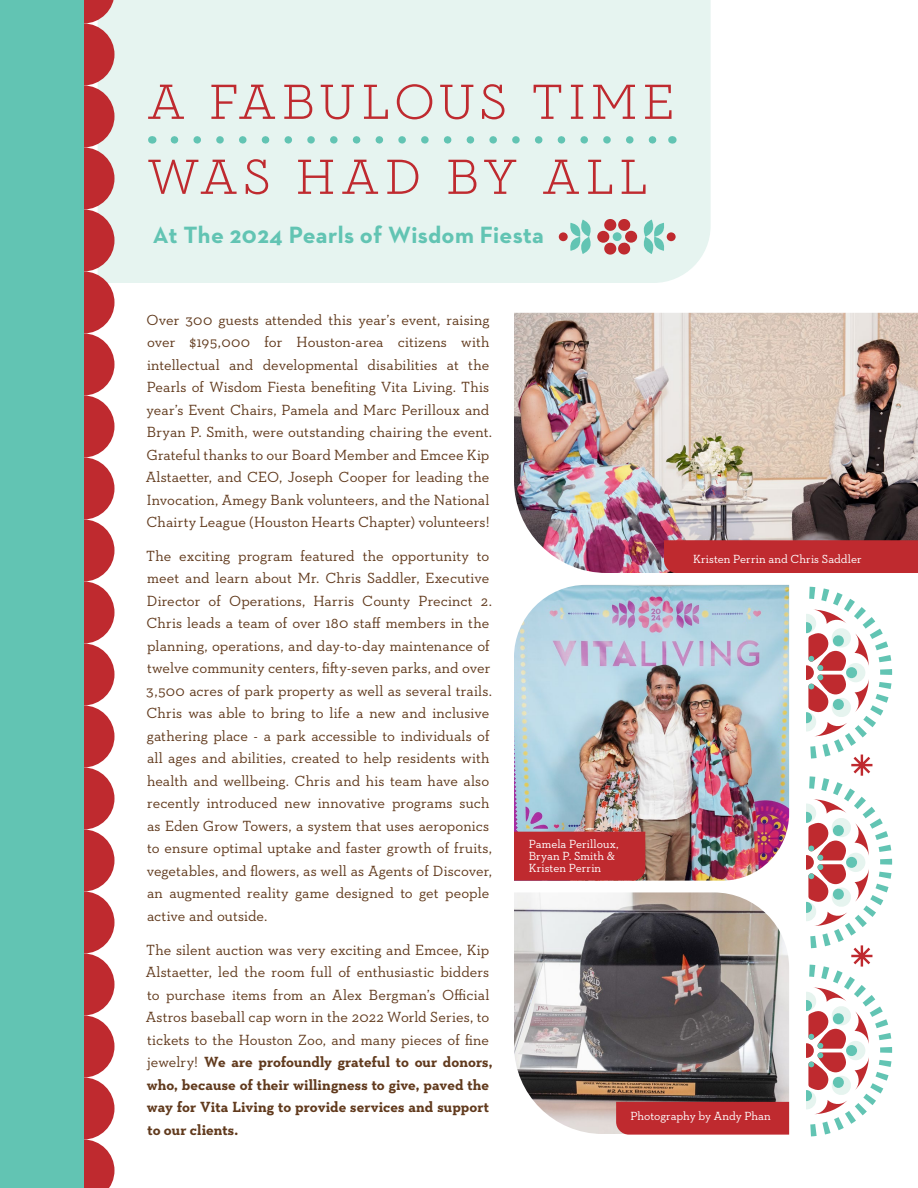
<style>
.page{position:relative;width:918px;height:1188px;background:#fff}
.page>*{position:absolute;margin:0;border:0;box-sizing:border-box;transform-origin:0 0}
.t1{font:300 69px/75px "Neutraface Slab Text";letter-spacing:.035em;color:#bf2a2f}
.t2{font:700 24px "Neutraface 2 Text";letter-spacing:.01em;color:#62c4b3}
.t3{font:15px/22.5px "Neutraface Slab Text";color:#613a1d}
.t4{font:12px/12px "Neutraface Slab Text";color:#fff}
.s1{font-weight:700}
</style>
<div class="page">
<div style="left:98px;top:0;width:613px;height:283px;background:#e6f4f0"></div>
<svg style="left:83px;top:0;width:31px;height:23px"></svg>
<svg style="left:83px;top:1139px;width:31px;height:49px"></svg>
<div style="left:52px;top:1077px;width:62px;height:62px;background:#bf2a2f;border-radius:50%"></div>
<div style="left:52px;top:1015px;width:62px;height:62px;background:#bf2a2f;border-radius:50%"></div>
<div style="left:52px;top:953px;width:62px;height:62px;background:#bf2a2f;border-radius:50%"></div>
<div style="left:52px;top:891px;width:62px;height:62px;background:#bf2a2f;border-radius:50%"></div>
<div style="left:52px;top:829px;width:62px;height:62px;background:#bf2a2f;border-radius:50%"></div>
<div style="left:52px;top:767px;width:62px;height:62px;background:#bf2a2f;border-radius:50%"></div>
<div style="left:52px;top:705px;width:62px;height:62px;background:#bf2a2f;border-radius:50%"></div>
<div style="left:52px;top:643px;width:62px;height:62px;background:#bf2a2f;border-radius:50%"></div>
<div style="left:52px;top:581px;width:62px;height:62px;background:#bf2a2f;border-radius:50%"></div>
<div style="left:52px;top:519px;width:62px;height:62px;background:#bf2a2f;border-radius:50%"></div>
<div style="left:52px;top:457px;width:62px;height:62px;background:#bf2a2f;border-radius:50%"></div>
<div style="left:52px;top:395px;width:62px;height:62px;background:#bf2a2f;border-radius:50%"></div>
<div style="left:52px;top:333px;width:62px;height:62px;background:#bf2a2f;border-radius:50%"></div>
<div style="left:52px;top:271px;width:62px;height:62px;background:#bf2a2f;border-radius:50%"></div>
<div style="left:52px;top:209px;width:62px;height:62px;background:#bf2a2f;border-radius:50%"></div>
<div style="left:52px;top:147px;width:62px;height:62px;background:#bf2a2f;border-radius:50%"></div>
<div style="left:52px;top:85px;width:62px;height:62px;background:#bf2a2f;border-radius:50%"></div>
<div style="left:52px;top:23px;width:62px;height:62px;background:#bf2a2f;border-radius:50%"></div>
<div style="left:0;top:0;width:83px;height:1188px;background:#62c4b3"></div>
<svg style="left:604px;top:242px;width:26px;height:13px"></svg>
<div style="left:597px;top:231px;width:12px;height:12px;background:#bf2a2f;border-radius:50%"></div>
<div style="left:613px;top:232px;width:9px;height:9px;background:#62c4b3;border-radius:50%"></div>
<div style="left:625px;top:231px;width:12px;height:12px;background:#bf2a2f;border-radius:50%"></div>
<svg style="left:604px;top:219px;width:26px;height:12px"></svg>
<div style="left:559px;top:232px;width:9px;height:9px;background:#bf2a2f;border-radius:50%"></div>
<svg style="left:569px;top:220px;width:23px;height:34px"></svg>
<div style="left:667px;top:232px;width:9px;height:9px;background:#bf2a2f;border-radius:50%"></div>
<svg style="left:643px;top:220px;width:22px;height:34px"></svg>
<img style="left:514px;top:585px;width:275px;height:296px">
<img style="left:514px;top:892px;width:275px;height:242px">
<img style="left:514px;top:313px;width:404px;height:260px">
<div style="left:664px;top:540px;width:254px;height:33px;background:#bf2a2f"></div>
<div style="left:616px;top:1102px;width:173px;height:33px;background:#bf2a2f"></div>
<svg style="left:174px;top:136px;width:487px;height:8px"></svg>
<svg style="left:807px;top:587px;width:85px;height:549px"></svg>
<div style="left:514px;top:832px;width:131px;height:49px;background:#bf2a2f"></div>
<h1 class="t1" style="left:146px;top:57px;width:531px">a fabulous time was had by all</h1>
<h2 class="t2" style="left:153px;top:220px;width:393px">At The 2024 Pearls of Wisdom Fiesta</h2>
<p class="t3" style="left:146px;top:308px;width:348px">Over 300 guests attended this year’s event, raising over $195,000 for Houston-area citizens with intellectual and developmental disabilities at the Pearls of Wisdom Fiesta benefiting Vita Living. This year’s Event Chairs, Pamela and Marc Perilloux and Bryan P. Smith, were outstanding chairing the event.<br>Grateful thanks to our Board Member and Emcee Kip Alstaetter, and CEO, Joseph Cooper for leading the Invocation, Amegy Bank volunteers, and the National Chairty League (Houston Hearts Chapter) volunteers!</p>
<p class="t3" style="left:146px;top:544px;width:347px">The exciting program featured the opportunity to meet and learn about Mr. Chris Saddler, Executive Director of Operations, Harris County Precinct 2.<br>Chris leads a team of over 180 staff members in the planning, operations, and day-to-day maintenance of twelve community centers, fifty-seven parks, and over 3,500 acres of park property as well as several trails.<br>Chris was able to bring to life a new and inclusive gathering place - a park accessible to individuals of all ages and abilities, created to help residents with health and wellbeing. Chris and his team have also recently introduced new innovative programs such as Eden Grow Towers, a system that uses aeroponics to ensure optimal uptake and faster growth of fruits, vegetables, and flowers, as well as Agents of Discover, an augmented reality game designed to get people active and outside.</p>
<p class="t3" style="left:146px;top:938px;width:348px">The silent auction was very exciting and Emcee, Kip Alstaetter, led the room full of enthusiastic bidders to purchase items from an Alex Bergman’s Official Astros baseball cap worn in the 2022 World Series, to tickets to the Houston Zoo, and many pieces of fine jewelry! <span class="s1">We are profoundly grateful to our donors, who, because of their willingness to give, paved the way for Vita Living to provide services and support to our clients.</span></p>
<p class="t4" style="left:693px;top:552px;width:170px">Kristen Perrin and Chris Saddler</p>
<p class="t4" style="left:529px;top:838px;width:91px">Pamela Perilloux,<br>Bryan P. Smith &amp;<br>Kristen Perrin</p>
<p class="t4" style="left:630px;top:1110px;width:142px">Photography by Andy Phan</p>
</div>
